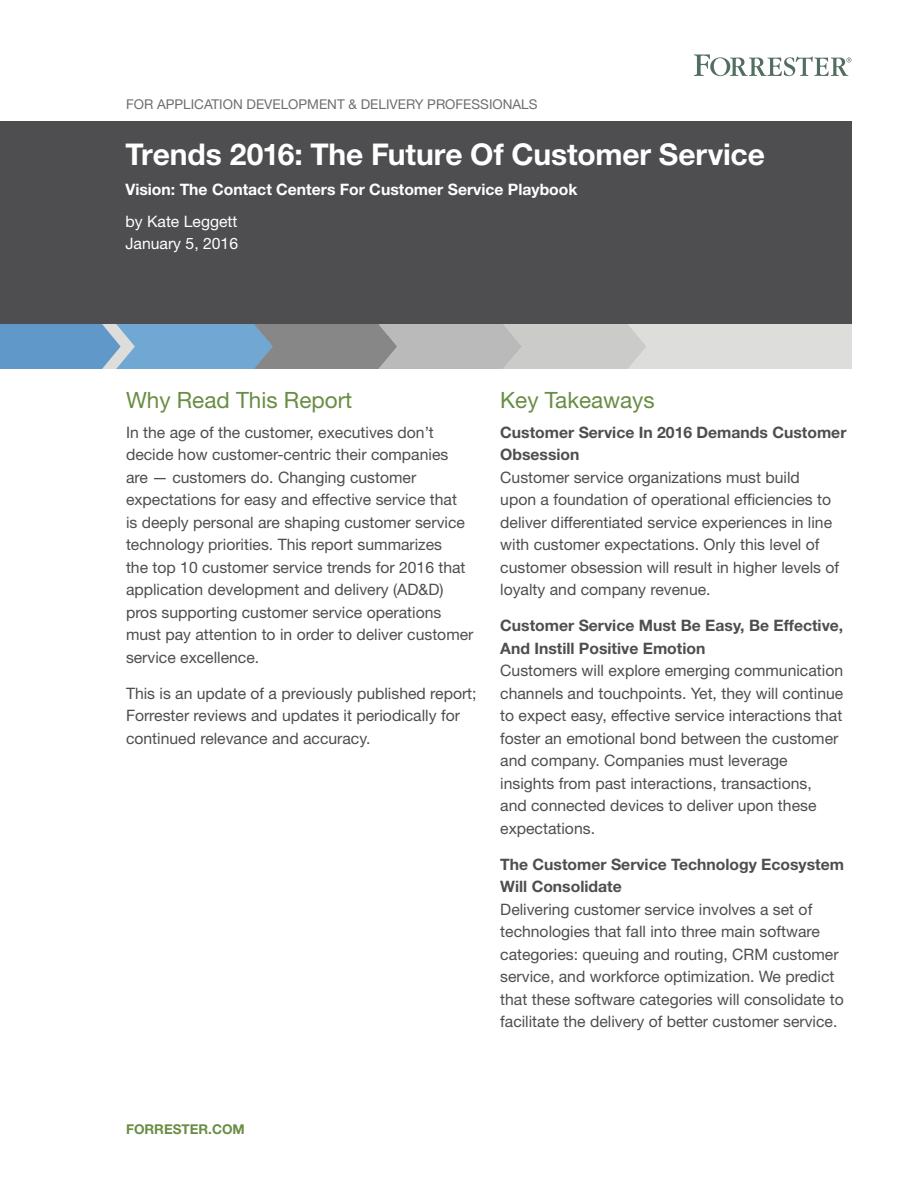
<style>
.page{position:relative;width:918px;height:1188px;background:#fff}
.page>*{position:absolute;margin:0;border:0;box-sizing:border-box;transform-origin:0 0}
.t1{font:700 30px "Helvetica Neue LT Std";letter-spacing:-.005em;color:#fff}
.t2{font:22.5px "Helvetica Neue LT Std";color:#698d43}
.t3{font:15.75px/22.5px "Helvetica Neue LT Std";color:#4e4e50}
.t4{font:700 15.75px/22.5px "Helvetica Neue LT Std";color:#4e4e50}
.t5{font:700 15.75px "Helvetica Neue LT Std";color:#fff}
.t6{font:15.75px/22.5px "Helvetica Neue LT Std";color:#fff}
.t7{font:13.5px "Helvetica Neue LT Std";color:#6d6e70}
.t8{font:700 13.5px "Helvetica Neue LT Std";color:#698d43}
</style>
<div class="page">
<div style="left:0;top:122px;width:852px;height:202px;background:#4e4e50"></div>
<svg style="left:694px;top:54px;width:157px;height:22px"></svg>
<svg style="left:0;top:324px;width:852px;height:45px;background:#a6b7c4"></svg>
<p class="t7" style="left:126px;top:96px;width:413px">For Application Development &amp; Delivery Professionals</p>
<h1 class="t1" style="left:125px;top:136px;width:641px">Trends 2016: The Future Of Customer Service</h1>
<p class="t5" style="left:125px;top:180px;width:454px">Vision: The Contact Centers For Customer Service Playbook</p>
<p class="t6" style="left:125px;top:210px;width:114px">by Kate Leggett<br>January 5, 2016</p>
<h2 class="t2" style="left:126px;top:386px;width:228px">Why Read This Report</h2>
<p class="t3" style="left:126px;top:421px;width:349px">I n the age of the customer, executives don’t decide how customer-centric their companies are — customers do. Changing customer expectations for easy and effective service that<br>is deeply personal are shaping customer service technology priorities. This report summarizes<br>the top 10 customer service trends for 2016 that application development and delivery (AD&amp;D) pros supporting customer service operations must pay attention to in order to deliver customer service excellence.</p>
<p class="t3" style="left:126px;top:682px;width:352px">This is an update of a previously published report;<br>Forrester reviews and updates it periodically for continued relevance and accuracy.</p>
<h2 class="t2" style="left:500px;top:386px;width:156px">Key Takeaways</h2>
<p class="t4" style="left:500px;top:420px;width:348px">Customer Service In 2016 Demands Customer<br>Obsession</p>
<p class="t3" style="left:500px;top:466px;width:340px">Customer service organizations must build upon a foundation of operational efficiencies to deliver differentiated service experiences in line with customer expectations. Only this level of customer obsession will result in higher levels of loyalty and company revenue.</p>
<p class="t4" style="left:500px;top:614px;width:345px">Customer Service Must Be Easy, Be Effective,<br>And Instill Positive Emotion</p>
<p class="t3" style="left:500px;top:659px;width:345px">Customers will explore emerging communication channels and touchpoints. Yet, they will continue to expect easy, effective service interactions that foster an emotional bond between the customer and company. Companies must leverage insights from past interactions, transactions,<br>and connected devices to deliver upon these expectations.</p>
<p class="t4" style="left:500px;top:852px;width:345px">The Customer Service Technology Ecosystem<br>Will Consolidate</p>
<p class="t3" style="left:500px;top:898px;width:321px">Delivering customer service involves a set of technologies that fall into three main software categories: queuing and routing, CRM</p>
<p class="t3" style="left:500px;top:943px;width:345px;text-indent:272px">customer service, and workforce optimization. We predict that these software categories will consolidate to facilitate the delivery of better customer service.</p>
<p class="t8" style="left:126px;top:1121px;width:120px">forrester.com</p>
</div>
